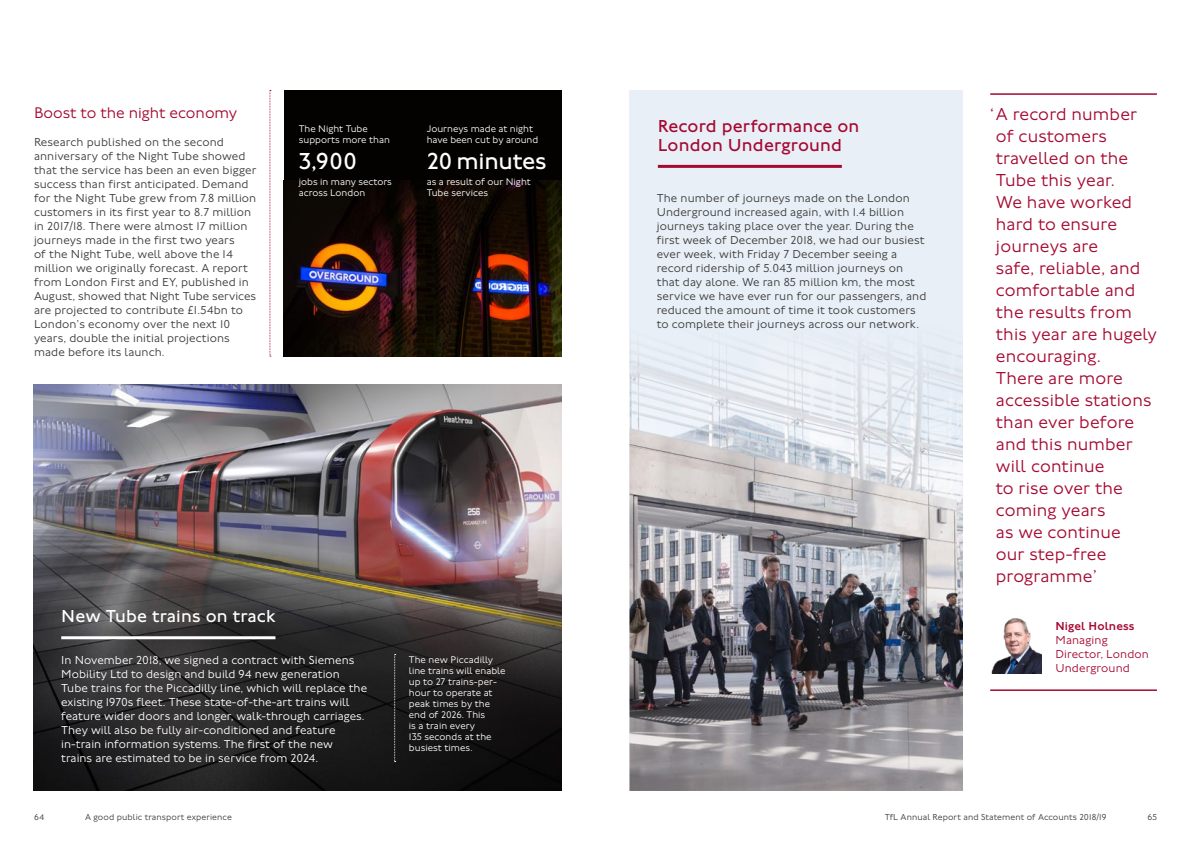
<style>
.page{position:relative;width:1191px;height:842px;background:#fff}
.page>*{position:absolute;margin:0;border:0;box-sizing:border-box;transform-origin:0 0}
.t1{font:24px "Johnston 100";letter-spacing:-.01em;color:#fff}
.t2{font:300 18px/22px "Johnston 100";letter-spacing:.01em;color:#a50931}
.t3{font:18px/19px "Johnston 100";letter-spacing:.01em;color:#a50931}
.t4{font:18px "Johnston 100";letter-spacing:.01em;color:#fff}
.t5{font:300 16px "Johnston 100";color:#a50931}
.t6{font:300 12px/14px "Johnston 100";letter-spacing:.01em;color:#3c3c3b}
.t7{font:300 12px/14px "Johnston 100";letter-spacing:.005em;color:#fff}
.t8{font:300 12px/14px "Johnston 100";letter-spacing:.01em;color:#a50931}
.t9{font:500 12px "Johnston 100";letter-spacing:.01em;color:#a50931}
.t10{font:300 10px/11px "Johnston 100";color:#fff}
.t11{font:300 9px "Johnston 100";letter-spacing:.01em;color:#3c3c3b}
</style>
<div class="page">
<div style="left:629px;top:90px;width:334px;height:701px;background:#e9eff6"></div>
<hr style="left:990px;top:93px;width:167px;height:2px;background:#a50931">
<hr style="left:990px;top:689px;width:167px;height:2px;background:#a50931">
<img style="left:991px;top:618px;width:50px;height:56px">
<div style="left:283px;top:90px;width:278px;height:266px;background:#030200"></div>
<img style="left:283px;top:180px;width:278px;height:176px">
<img style="left:34px;top:385px;width:527px;height:406px">
<hr style="left:61px;top:636px;width:214px;height:3px;background:#fff">
<svg style="left:269px;top:90px;width:2px;height:267px"></svg>
<svg style="left:394px;top:654px;width:2px;height:108px"></svg>
<img style="left:629px;top:164px;width:334px;height:627px">
<h3 class="t5" style="left:34px;top:104px;width:205px">Boost to the night economy</h3>
<p class="t6" style="left:34px;top:135px;width:224px">Research published on the second anniversary of the Night Tube showed that the service has been an even bigger success than first anticipated. Demand for the Night Tube grew from 7.8 million customers in its first year to 8.7 million in 2017/18. There were almost 17 million journeys made in the first two years<br>of the Night Tube, well above the 14 million we originally forecast. A report from London First and EY, published in August, showed that Night Tube services are projected to contribute £1.54bn to London’s economy over the next 10 years, double the initial projections made before its launch.</p>
<p class="t10" style="left:299px;top:124px;width:93px">The Night Tube supports more than</p>
<p class="t10" style="left:299px;top:177px;width:95px">jobs in many sectors across London</p>
<h1 class="t1" style="left:299px;top:148px;width:60px">3,900</h1>
<p class="t10" style="left:427px;top:124px;width:113px">Journeys made at night have been cut by around</p>
<p class="t10" style="left:427px;top:177px;width:106px">as a result of our Night<br>Tube services</p>
<h1 class="t1" style="left:427px;top:148px;width:121px">20 minutes</h1>
<h2 class="t4" style="left:61px;top:606px;width:216px">New Tube trains on track</h2>
<p class="t7" style="left:61px;top:653px;width:307px">In November 2018, we signed a contract with Siemens Mobility Ltd to design and build 94 new generation Tube trains for the Piccadilly line, which will replace the existing 1970s fleet. These state-of-the-art trains will feature wider doors and longer, walk-through carriages.<br>They will also be fully air-conditioned and feature in-train information systems. The first of the new<br>trains are estimated to be in service from 2024.</p>
<p class="t10" style="left:409px;top:654px;width:98px">The new Piccadilly line trains will enable up to 27 trains-per&shy;hour to operate at peak times by the end of 2026. This<br>is a train every<br>135 seconds at the busiest times.</p>
<h2 class="t3" style="left:658px;top:117px;width:203px">Record performance on<br>London Underground</h2>
<p class="t6" style="left:657px;top:191px;width:271px">The number of journeys made on the London Underground increased again, with 1.4 billion journeys taking place over the year. During the first week of December 2018, we had our busiest ever week, with Friday 7 December seeing a record ridership of 5.043 million journeys on that day alone. We ran 85 million km, the most service we have ever run for our passengers, and reduced the amount of time it took customers to complete their journeys across our network.</p>
<p class="t2" style="left:996px;top:104px;width:163px;text-indent:-6px">‘A record number of customers travelled on the<br>Tube this year.<br>We have worked hard to ensure journeys are<br>safe, reliable, and comfortable and the results from this year are hugely encouraging.<br>There are more accessible stations than ever before and this number will continue<br>to rise over the coming years<br>as we continue<br>our step-free programme’</p>
<p class="t9" style="left:1055px;top:620px;width:80px">Nigel Holness</p>
<p class="t8" style="left:1055px;top:634px;width:95px">Managing<br>Director, London<br>Underground</p>
<p class="t11" style="left:34px;top:812px;width:12px">64</p>
<p class="t11" style="left:85px;top:812px;width:148px">A good public transport experience</p>
<p class="t11" style="left:884px;top:812px;width:223px">TfL Annual Report and Statement of Accounts 2018/19</p>
<p class="t11" style="left:1147px;top:812px;width:11px">65</p>
</div>
